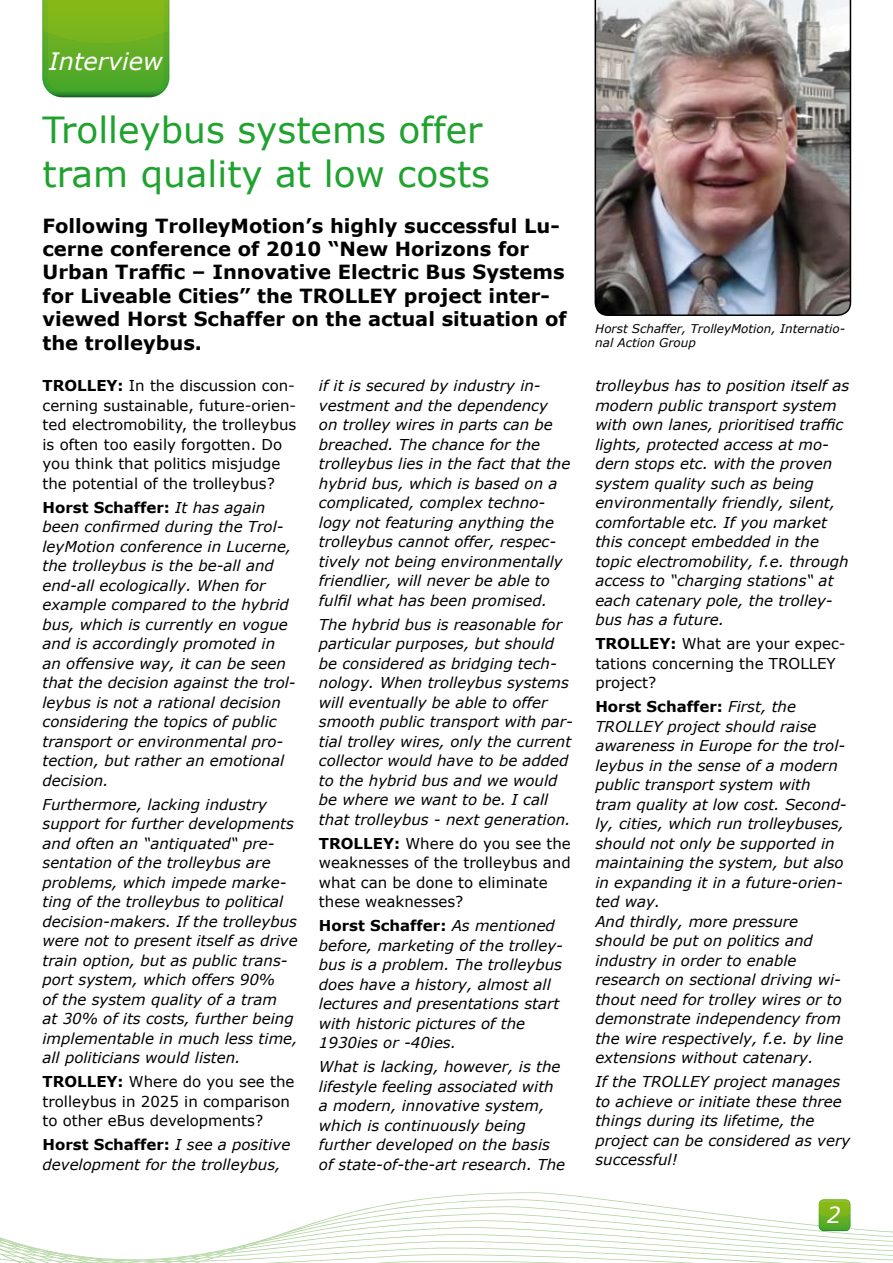
<style>
.page{position:relative;width:893px;height:1263px;background:#fff}
.page>*{position:absolute;margin:0;border:0;box-sizing:border-box;transform-origin:0 0}
.t1{font:36px/43.2px "Verdana";color:#1fa22e}
.t2{font:italic 24px "Verdana";color:#fff}
.t3{font:italic 22.2px "Verdana";color:#fff}
.t4{font:700 19.5px/23.4px "Verdana";color:#000}
.t5{font:italic 15px/19.5px "Verdana";color:#000}
.t6{font:15px/19.5px "Verdana";color:#000}
.t7{font:italic 12px/14.4px "Verdana";color:#000}
.s1{font-weight:700}
.s2{font-weight:700;font-style:normal}
</style>
<div class="page">
<svg style="left:0;top:1192px;width:893px;height:71px"></svg>
<svg style="left:819px;top:1199px;width:31px;height:32px"></svg>
<svg style="left:42px;top:0;width:127px;height:97px;background:#67ae25"></svg>
<img style="left:595px;top:0;width:256px;height:316px">
<h2 class="t2" style="left:49px;top:46px;width:116px">Interview</h2>
<h1 class="t1" style="left:43px;top:109px;width:449px">Trolleybus systems offer tram quality at low costs</h1>
<p class="t4" style="left:43px;top:214px;width:526px">Following TrolleyMotion’s highly successful Lu&shy;cerne conference of 2010 “New Horizons for Urban Traffic – Innovative Electric Bus Systems for Liveable Cities” the TROLLEY project inter&shy;viewed Horst Schaffer on the actual situation of the trolleybus.</p>
<p class="t6" style="left:43px;top:376px;width:255px"><span class="s1">TROLLEY:</span> In the discussion con&shy;cerning sustainable, future-orien&shy;ted electromobility, the trolleybus is often too easily forgotten. Do you think that politics misjudge the potential of the trolleybus?</p>
<p class="t5" style="left:43px;top:497px;width:255px"><span class="s2">Horst Schaffer:</span> It has again been confirmed during the Trol&shy;leyMotion conference in Lucerne, the trolleybus is the be-all and end-all ecologically. When for example compared to the hybrid bus, which is currently en vogue and is accordingly promoted in an offensive way, it can be seen that the decision against the trol&shy;leybus is not a rational decision considering the topics of public transport or environmental pro&shy;tection, but rather an emotional decision.</p>
<p class="t5" style="left:43px;top:794px;width:257px">Furthermore, lacking industry support for further developments and often an “antiquated“ pre&shy;sentation of the trolleybus are problems, which impede marke&shy;ting of the trolleybus to political decision-makers. If the trolleybus were not to present itself as drive train option, but as public trans&shy;port system, which offers 90%<br>of the system quality of a tram<br>at 30% of its costs, further being implementable in much less time, all politicians would listen.</p>
<p class="t6" style="left:43px;top:1072px;width:253px"><span class="s1">TROLLEY:</span> Where do you see the trolleybus in 2025 in comparison to other eBus developments?</p>
<p class="t5" style="left:43px;top:1135px;width:249px"><span class="s2">Horst Schaffer:</span> I see a positive development for the trolleybus,</p>
<p class="t5" style="left:319px;top:376px;width:253px">if it is secured by industry in&shy;vestment and the dependency<br>on trolley wires in parts can be breached. The chance for the trolleybus lies in the fact that the hybrid bus, which is based on a complicated, complex techno&shy;logy not featuring anything the trolleybus cannot offer, respec&shy;tively not being environmentally friendlier, will never be able to fulfil what has been promised.</p>
<p class="t5" style="left:319px;top:614px;width:256px">The hybrid bus is reasonable for particular purposes, but should be considered as bridging tech&shy;nology. When trolleybus systems will eventually be able to offer smooth public transport with par&shy;tial trolley wires, only the current collector would have to be added to the hybrid bus and we would be where we want to be. I call that trolleybus - next generation.</p>
<p class="t6" style="left:319px;top:833px;width:253px"><span class="s1">TROLLEY:</span> Where do you see the weaknesses of the trolleybus and what can be done to eliminate these weaknesses?</p>
<p class="t5" style="left:319px;top:916px;width:246px"><span class="s2">Horst Schaffer:</span> As mentioned before, marketing of the trolley&shy;bus is a problem. The trolleybus does have a history, almost all lectures and presentations start with historic pictures of the<br>1930ies or -40ies.</p>
<p class="t5" style="left:319px;top:1057px;width:248px">What is lacking, however, is the lifestyle feeling associated with a modern, innovative system, which is continuously being further developed on the basis of state-of-the-art research. The</p>
<p class="t7" style="left:595px;top:321px;width:251px">Horst Schaffer, TrolleyMotion, Internatio&shy;nal Action Group</p>
<p class="t5" style="left:595px;top:376px;width:255px">trolleybus has to position itself as modern public transport system with own lanes, prioritised traffic lights, protected access at mo&shy;dern stops etc. with the proven system quality such as being environmentally friendly, silent, comfortable etc. If you market this concept embedded in the topic electromobility, f.e. through access to “charging stations“ at each catenary pole, the trolley&shy;bus has a future.</p>
<p class="t6" style="left:595px;top:634px;width:252px"><span class="s1">TROLLEY:</span> What are your expec&shy;tations concerning the TROLLEY project?</p>
<p class="t5" style="left:595px;top:697px;width:253px"><span class="s2">Horst Schaffer:</span> First, the<br>TROLLEY project should raise awareness in Europe for the trol&shy;leybus in the sense of a modern public transport system with tram quality at low cost. Second&shy;ly, cities, which run trolleybuses, should not only be supported in maintaining the system, but also in expanding it in a future-orien&shy;ted way.<br>And thirdly, more pressure should be put on politics and industry in order to enable research on sectional driving wi&shy;thout need for trolley wires or to demonstrate independency from the wire respectively, f.e. by line extensions without catenary.</p>
<p class="t5" style="left:595px;top:1072px;width:256px">If the TROLLEY project manages to achieve or initiate these three things during its lifetime, the project can be considered as very successful!</p>
<h3 class="t3" style="left:827px;top:1201px;width:16px">2</h3>
</div>
